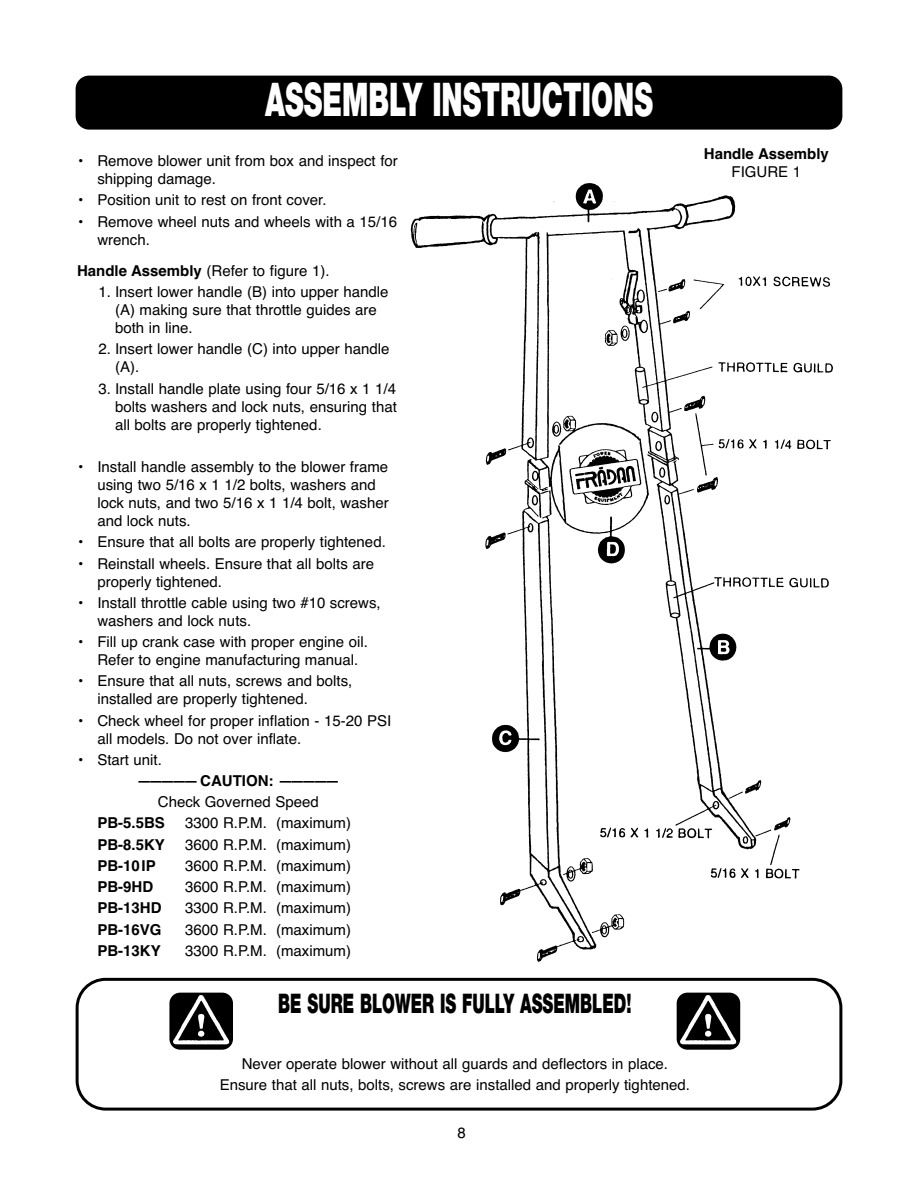
<style>
.page{position:relative;width:918px;height:1188px;background:#fff}
.page>*{position:absolute;margin:0;border:0;box-sizing:border-box;transform-origin:0 0}
.t1{font:900 46.5px "Helvetica Neue";color:#fff;scale:.6 1}
.t2{font:900 27px "Helvetica Neue";color:#000;scale:.6 1}
.t3{font:15px/18px "Helvetica";color:#000}
.t4{font:700 15px "Helvetica";color:#000}
.s1{font-weight:700}
</style>
<div class="page">
<img style="left:410px;top:183px;width:423px;height:779px">
<div style="left:76px;top:76px;width:766px;height:54px;background:#000;border-radius:14px"></div>
<svg style="left:76px;top:978px;width:766px;height:133px"></svg>
<div style="left:169px;top:993px;width:64px;height:57px;background:#000;border-radius:11px"></div>
<img style="left:172px;top:995px;width:58px;height:50px">
<div style="left:677px;top:993px;width:63px;height:57px;background:#000;border-radius:11px"></div>
<img style="left:679px;top:995px;width:59px;height:51px">
<h1 class="t1" style="left:265px;top:83px;width:648px">ASSEMBLY INSTRUCTIONS</h1>
<p class="t3" style="left:97px;top:152px;width:302px;text-indent:-20px">• Remove blower unit from box and inspect for shipping damage.</p>
<p class="t3" style="left:77px;top:191px;width:251px">• Position unit to rest on front cover.</p>
<p class="t3" style="left:97px;top:213px;width:301px;text-indent:-20px">• Remove wheel nuts and wheels with a 15/16 wrench.</p>
<p class="t3" style="left:77px;top:262px;width:254px"><span class="s1">Handle Assembly</span> (Refer to figure 1).</p>
<p class="t3" style="left:115px;top:283px;width:275px;text-indent:-17px">1. Insert lower handle (B) into upper handle (A) making sure that throttle guides are both in line.</p>
<p class="t3" style="left:115px;top:340px;width:276px;text-indent:-17px">2. Insert lower handle (C) into upper handle (A).</p>
<p class="t3" style="left:115px;top:379px;width:283px;text-align:justify;text-indent:-17px">3. Install handle plate using four 5/16 x 1 1/4 bolts washers and lock nuts, ensuring that all bolts are properly tightened.</p>
<p class="t3" style="left:97px;top:458px;width:293px;text-indent:-20px">• Install handle assembly to the blower frame using two 5/16 x 1 1/2 bolts, washers and lock nuts, and two 5/16 x 1 1/4 bolt, washer and lock nuts.</p>
<p class="t3" style="left:77px;top:533px;width:310px">• Ensure that all bolts are properly tightened.</p>
<p class="t3" style="left:97px;top:554px;width:278px;text-indent:-20px">• Reinstall wheels. Ensure that all bolts are properly tightened.</p>
<p class="t3" style="left:97px;top:594px;width:285px;text-indent:-20px">• Install throttle cable using two #10 screws, washers and lock nuts.</p>
<p class="t3" style="left:97px;top:633px;width:272px;text-indent:-20px">• Fill up crank case with proper engine oil.<br>Refer to engine manufacturing manual.</p>
<p class="t3" style="left:97px;top:672px;width:257px;text-indent:-20px">• Ensure that all nuts, screws and bolts, installed are properly tightened.</p>
<p class="t3" style="left:97px;top:711px;width:295px;text-indent:-20px">• Check wheel for proper inflation - 15-20 PSI all models. Do not over inflate.</p>
<p class="t3" style="left:77px;top:751px;width:86px">• Start unit.</p>
<p class="t4" style="left:137px;top:772px;width:204px">————— C A U T I O N : —————</p>
<p class="t3" style="left:158px;top:793px;width:162px">Check Governed Speed</p>
<p class="t4" style="left:97px;top:815px;width:69px">PB-5.5BS</p>
<p class="t3" style="left:185px;top:814px;width:168px">3300 R.P.M. (maximum)</p>
<p class="t4" style="left:97px;top:836px;width:69px">PB-8.5KY</p>
<p class="t3" style="left:185px;top:836px;width:168px">3600 R.P.M. (maximum)</p>
<p class="t4" style="left:97px;top:857px;width:60px">PB-10IP</p>
<p class="t3" style="left:185px;top:857px;width:168px">3600 R.P.M. (maximum)</p>
<p class="t4" style="left:97px;top:878px;width:57px">PB-9HD</p>
<p class="t3" style="left:185px;top:878px;width:168px">3600 R.P.M. (maximum)</p>
<p class="t4" style="left:97px;top:900px;width:66px">PB-13HD</p>
<p class="t3" style="left:185px;top:899px;width:168px">3300 R.P.M. (maximum)</p>
<p class="t4" style="left:97px;top:921px;width:66px">PB-16VG</p>
<p class="t3" style="left:185px;top:921px;width:168px">3600 R.P.M. (maximum)</p>
<p class="t4" style="left:97px;top:942px;width:65px">PB-13KY</p>
<p class="t3" style="left:185px;top:942px;width:168px">3300 R.P.M. (maximum)</p>
<h2 class="t2" style="left:278px;top:994px;width:590px">BE SURE BLOWER IS FULLY ASSEMBLED!</h2>
<p class="t4" style="left:704px;top:145px;width:126px">Handle Assembly</p>
<p class="t3" style="left:732px;top:163px;width:71px">FIGURE 1</p>
<p class="t3" style="left:220px;top:1054px;width:472px;line-height:21px;text-align:center">Never operate blower without all guards and deflectors in place.<br>Ensure that all nuts, bolts, screws are installed and properly tightened.</p>
<p class="t3" style="left:457px;top:1124px;width:10px">8</p>
</div>
